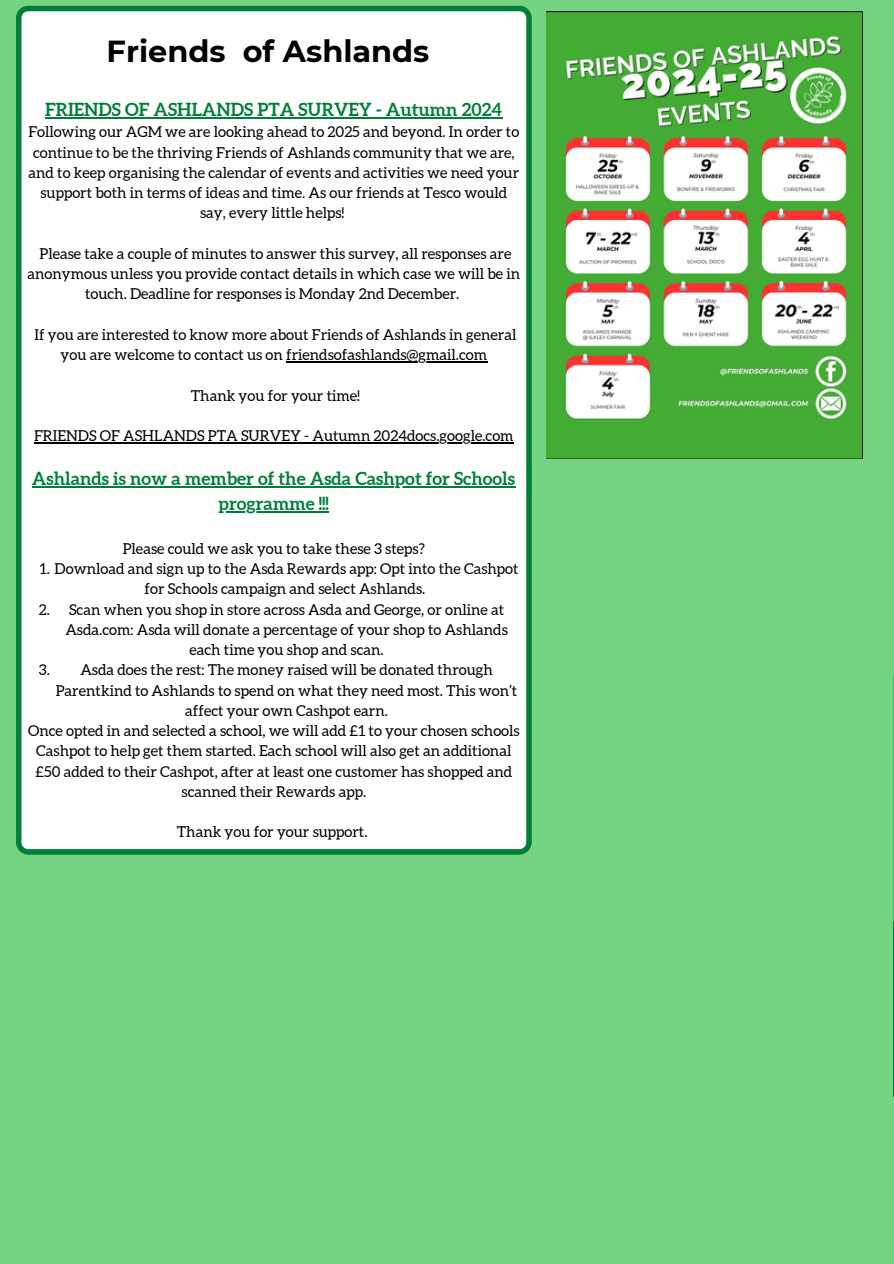
<style>
.page{position:relative;width:894px;height:1264px;background:#fff}
.page>*{position:absolute;margin:0;border:0;box-sizing:border-box;transform-origin:0 0}
.t1{font:700 30.3px "Montserrat";color:#000}
.t2{font:700 18px "Aleo";color:#008037}
.t3{font:15px/20.2px "Aleo";color:#000;text-align:center}
</style>
<div class="page">
<div style="left:0;top:0;width:893px;height:1263px;background:#75d481"></div>
<svg style="left:893px;top:664px;width:1px;height:432px"></svg>
<div style="left:16px;top:6px;width:515px;height:848px;background:#fff"></div>
<hr style="left:45px;top:117px;width:457px;height:1px;background:#008037">
<hr style="left:286px;top:361px;width:201px;height:1px;background:#000">
<hr style="left:34px;top:442px;width:373px;height:1px;background:#000">
<hr style="left:407px;top:442px;width:106px;height:1px;background:#000">
<hr style="left:32px;top:486px;width:483px;height:1px;background:#008037">
<hr style="left:218px;top:511px;width:111px;height:1px;background:#008037">
<img style="left:546px;top:12px;width:315px;height:446px">
<p class="t1" style="left:107px;top:32px;width:324px">Friends of Ashlands</p>
<p class="t2" style="left:45px;top:99px;width:458px">FRIENDS OF ASHLANDS PTA SURVEY - Autumn 2024</p>
<p class="t3" style="left:28px;top:122px;width:492px">Following our AGM we are looking ahead to 2025 and beyond. In order to continue to be the thriving Friends of Ashlands community that we are, and to keep organising the calendar of events and activities we need your support both in terms of ideas and time. As our friends at Tesco would say, every little helps!</p>
<p class="t3" style="left:27px;top:243px;width:494px">Please take a couple of minutes to answer this survey, all responses are anonymous unless you provide contact details in which case we will be in touch. Deadline for responses is Monday 2nd December.</p>
<p class="t3" style="left:35px;top:324px;width:483px">If you are interested to know more about Friends of Ashlands in general you are welcome to contact us on friendsofashlands@gmail.com</p>
<p class="t3" style="left:191px;top:385px;width:171px">Thank you for your time!</p>
<p class="t3" style="left:34px;top:426px;width:481px">FRIENDS OF ASHLANDS PTA SURVEY - Autumn 2024docs.google.com</p>
<h2 class="t2" style="left:32px;top:468px;width:484px">Ashlands is now a member of the Asda Cashpot for Schools</h2>
<p class="t2" style="left:218px;top:493px;width:112px">programme !!!</p>
<p class="t3" style="left:123px;top:538px;width:303px">Please could we ask you to take these 3 steps?</p>
<p class="t3" style="left:40px;top:558px;width:480px">1. Download and sign up to the Asda Rewards app: Opt into the Cashpot</p>
<p class="t3" style="left:145px;top:579px;width:282px">for Schools campaign and select Ashlands.</p>
<p class="t3" style="left:65px;top:599px;width:444px">Scan when you shop in store across Asda and George, or online at<br>Asda.com: Asda will donate a percentage of your shop to Ashlands each time you shop and scan.</p>
<p class="t3" style="left:39px;top:599px;width:13px">2.</p>
<p class="t3" style="left:56px;top:660px;width:463px">Asda does the rest: The money raised will be donated through<br>Parentkind to Ashlands to spend on what they need most. This won’t affect your own Cashpot earn.</p>
<p class="t3" style="left:39px;top:660px;width:13px">3.</p>
<p class="t3" style="left:28px;top:720px;width:493px">Once opted in and selected a school, we will add £1 to your chosen schools Cashpot to help get them started. Each school will also get an additional £50 added to their Cashpot, after at least one customer has shopped and scanned their Rewards app.</p>
<h1 class="t3" style="left:177px;top:822px;width:192px">Thank you for your support.</h1>
</div>
